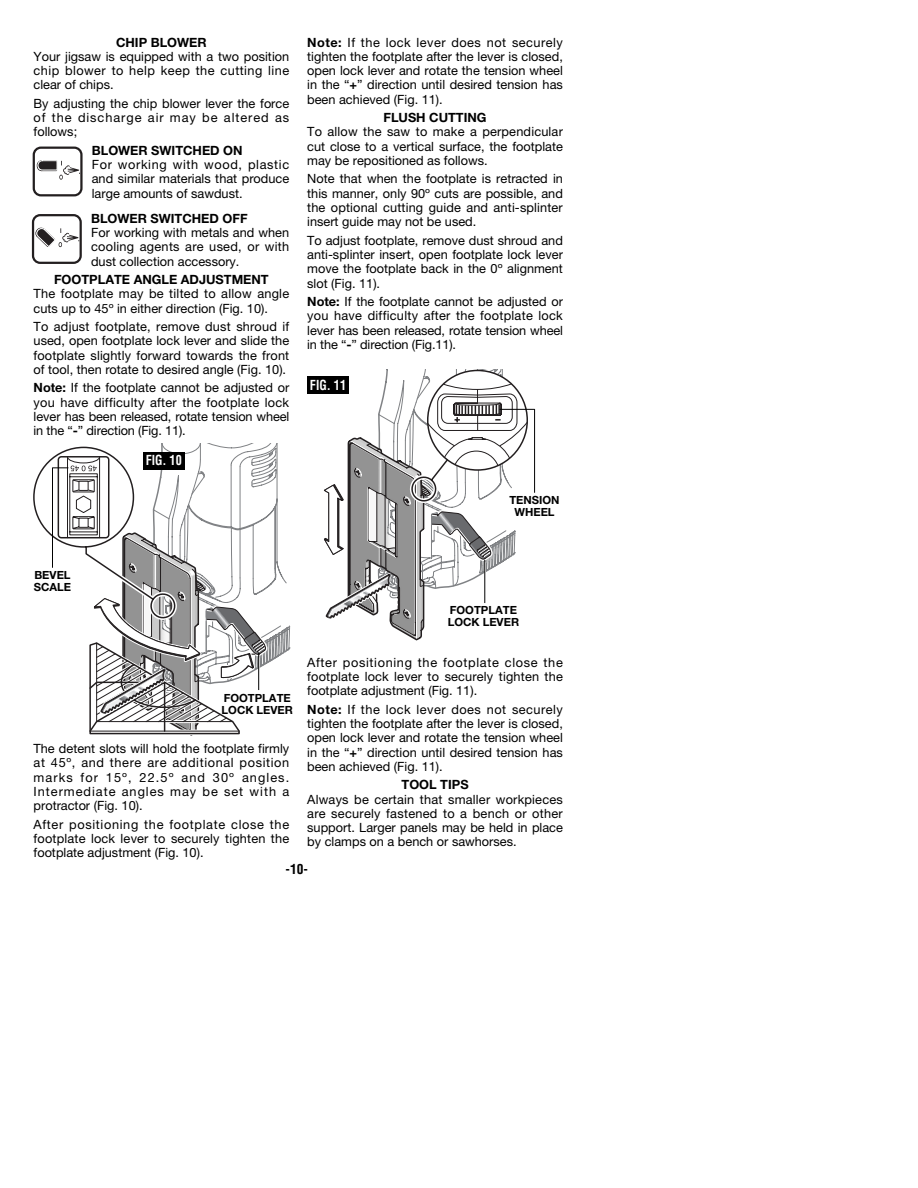
<style>
.page{position:relative;width:918px;height:1188px;background:#fff}
.page>*{position:absolute;margin:0;border:0;box-sizing:border-box;transform-origin:0 0}
.t1{font:700 condensed 13.5px "Helvetica";color:#fff;scale:.9 1}
.t2{font:700 condensed 13.5px "Helvetica";color:#000}
.t3{font:12.75px/14.2px "Helvetica Neue";color:#000;text-align:justify}
.t4{font:700 12.75px "Helvetica Neue";color:#000}
.t5{font:12.75px/14.2px "Helvetica Neue";letter-spacing:.02em;color:#000}
.t6{font:700 11.25px/12px "Helvetica Neue";color:#000}
.s1{font-weight:700}
</style>
<div class="page">
<div style="left:33px;top:147px;width:50px;height:49px;border:2px solid #231f20;border-radius:7px"></div>
<svg style="left:33px;top:160px;width:47px;height:20px"></svg>
<div style="left:32px;top:214px;width:50px;height:50px;border:2px solid #231f20;border-radius:7px"></div>
<svg style="left:35px;top:227px;width:44px;height:20px"></svg>
<svg style="left:324px;top:370px;width:204px;height:270px"></svg>
<div style="left:308px;top:376px;width:41px;height:18px;background:#000"></div>
<hr style="left:484px;top:562px;width:2px;height:32px;background:#fff">
<hr style="left:484px;top:560px;width:1px;height:43px;background:#000">
<hr style="left:500px;top:409px;width:35px;height:1px;background:#000">
<hr style="left:534px;top:409px;width:1px;height:84px;background:#000">
<svg style="left:33px;top:444px;width:258px;height:292px"></svg>
<hr style="left:52px;top:468px;width:1px;height:100px;background:#000">
<p class="t4" style="left:116px;top:37px;width:92px">CHIP BLOWER</p>
<p class="t3" style="left:34px;top:50px;width:257px">Your jigsaw is equipped with a two position chip blower to help keep the cutting line clear of chips.</p>
<p class="t3" style="left:34px;top:98px;width:257px">By adjusting the chip blower lever the force of the discharge air may be altered as follows;</p>
<p class="t4" style="left:92px;top:146px;width:152px">BLOWER SWITCHED ON</p>
<p class="t3" style="left:92px;top:159px;width:199px">For working with wood, plastic and similar materials that produce large amounts of sawdust.</p>
<p class="t4" style="left:91px;top:214px;width:158px">BLOWER SWITCHED OFF</p>
<p class="t3" style="left:91px;top:227px;width:200px">For working with metals and when cooling agents are used, or with dust collection accessory.</p>
<p class="t4" style="left:54px;top:275px;width:216px">FOOTPLATE ANGLE ADJUSTMENT</p>
<p class="t5" style="left:34px;top:288px;width:257px">The footplate may be tilted to allow angle cuts up to 45º in either direction (Fig. 10).</p>
<p class="t3" style="left:34px;top:321px;width:257px">To adjust footplate, remove dust shroud if used, open footplate lock lever and slide the footplate slightly forward towards the front of tool, then rotate to desired angle (Fig. 10).</p>
<p class="t3" style="left:34px;top:382px;width:257px"><span class="s1">Note:</span> If the footplate cannot be adjusted or you have difficulty after the footplate lock lever has been released, rotate tension wheel in the “<span class="s1">-</span>” direction (Fig. 11).</p>
<p class="t1" style="left:146px;top:455px;width:42px">FIG. 10</p>
<p class="t3" style="left:307px;top:36px;width:257px"><span class="s1">Note:</span> If the lock lever does not securely tighten the footplate after the lever is closed, open lock lever and rotate the tension wheel in the “<span class="s1">+</span>” direction until desired tension has been achieved (Fig. 11).</p>
<p class="t4" style="left:383px;top:113px;width:105px">FLUSH CUTTING</p>
<p class="t3" style="left:307px;top:126px;width:257px">To allow the saw to make a perpendicular cut close to a vertical surface, the footplate may be repositioned as follows.</p>
<p class="t3" style="left:307px;top:173px;width:257px">Note that when the footplate is retracted in this manner, only 90º cuts are possible, and the optional cutting guide and anti-splinter insert guide may not be used.</p>
<p class="t3" style="left:307px;top:234px;width:257px">To adjust footplate, remove dust shroud and anti-splinter insert, open footplate lock lever move the footplate back in the 0º alignment slot (Fig. 11).</p>
<p class="t3" style="left:307px;top:296px;width:257px"><span class="s1">Note:</span> If the footplate cannot be adjusted or you have difficulty after the footplate lock lever has been released, rotate tension wheel in the “<span class="s1">-</span>” direction (Fig.11).</p>
<p class="t1" style="left:310px;top:380px;width:42px">FIG. 11</p>
<p class="t6" style="left:509px;top:495px;width:52px;text-align:center">TENSION<br>WHEEL</p>
<p class="t6" style="left:34px;top:570px;width:39px">BEVEL<br>SCALE</p>
<p class="t6" style="left:448px;top:605px;width:73px">FOOTPLATE<br>LOCK LEVER</p>
<p class="t3" style="left:307px;top:656px;width:257px">After positioning the footplate close the footplate lock lever to securely tighten the footplate adjustment (Fig. 11).</p>
<p class="t3" style="left:307px;top:703px;width:257px"><span class="s1">Note:</span> If the lock lever does not securely tighten the footplate after the lever is closed, open lock lever and rotate the tension wheel in the “<span class="s1">+</span>” direction until desired tension has been achieved (Fig. 11).</p>
<p class="t4" style="left:402px;top:780px;width:69px">TOOL TIPS</p>
<p class="t3" style="left:307px;top:793px;width:257px">Always be certain that smaller workpieces are securely fastened to a bench or other support. Larger panels may be held in place by clamps on a bench or sawhorses.</p>
<p class="t2" style="left:286px;top:863px;width:24px">-10-</p>
<p class="t6" style="left:222px;top:693px;width:73px">FOOTPLATE<br>LOCK LEVER</p>
<p class="t3" style="left:34px;top:743px;width:257px">The detent slots will hold the footplate firmly at 45º, and there are additional position marks for 15º, 22.5º and 30º angles.<br>Intermediate angles may be set with a protractor (Fig. 10).</p>
<p class="t3" style="left:34px;top:818px;width:257px">After positioning the footplate close the footplate lock lever to securely tighten the footplate adjustment (Fig. 10).</p>
</div>
